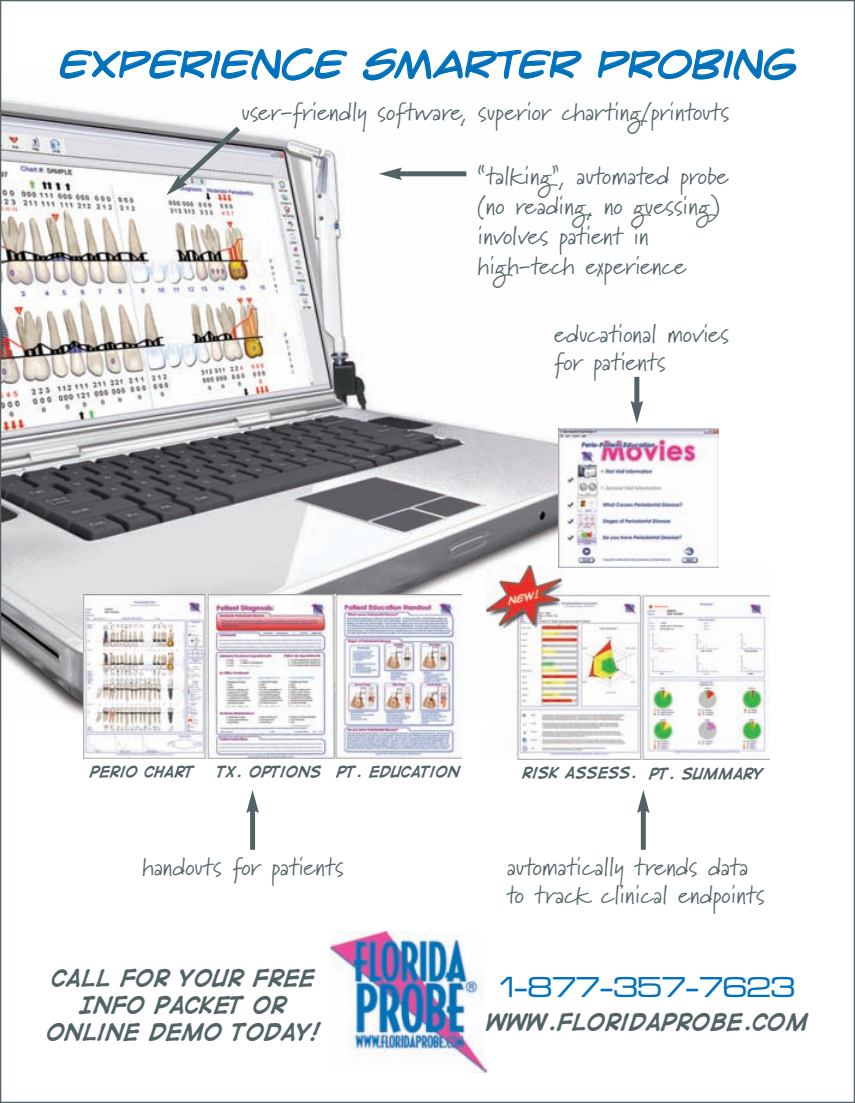
<style>
.page{position:relative;width:855px;height:1103px;background:#fff}
.page>*{position:absolute;margin:0;border:0;box-sizing:border-box;transform-origin:0 0}
.t1{font:40px "Crime Fighter BB";color:#0072bc}
.t2{font:30px "Microgramma";color:#0072bc}
.t3{font:25px/30px "Marydale";color:#526365}
.t4{font:700 22.5px/27px "Digital Strip";color:#526365;text-align:center}
.t5{font:700 15px "Digital Strip";color:#526365}
</style>
<div class="page">
<img style="left:2px;top:98px;width:637px;height:618px">
<svg style="left:166px;top:121px;width:79px;height:74px"></svg>
<div style="left:397px;top:171px;width:69px;height:5px;background:#526365"></div>
<svg style="left:379px;top:168px;width:23px;height:12px"></svg>
<img style="left:330px;top:931px;width:156px;height:141px">
<div style="left:250px;top:808px;width:5px;height:41px;background:#526365"></div>
<svg style="left:246px;top:790px;width:13px;height:23px"></svg>
<div style="left:634px;top:377px;width:5px;height:28px;background:#526365"></div>
<svg style="left:631px;top:401px;width:12px;height:23px"></svg>
<img style="left:83px;top:594px;width:379px;height:164px">
<img style="left:487px;top:566px;width:282px;height:193px">
<div style="left:641px;top:808px;width:5px;height:41px;background:#526365"></div>
<svg style="left:637px;top:790px;width:13px;height:23px"></svg>
<img style="left:558px;top:428px;width:160px;height:140px">
<h1 class="t1" style="left:57px;top:42px;width:740px">EXPERIENCE SMARTER PROBING</h1>
<p class="t3" style="left:242px;top:96px;width:489px">user-friendly software, superior charting/printouts</p>
<p class="t3" style="left:478px;top:161px;width:253px">“talking”, automated probe (no reading, no guessing) involves patient in high-tech experience</p>
<p class="t3" style="left:554px;top:320px;width:176px;line-height:27.5px">educational movies for patients</p>
<p class="t5" style="left:90px;top:765px;width:106px">PERIO CHART</p>
<p class="t5" style="left:217px;top:765px;width:244px">TX. OPTIONS PT. EDUCATION</p>
<p class="t5" style="left:522px;top:767px;width:243px">RISK ASSESS. PT. SUMMARY</p>
<p class="t3" style="left:142px;top:851px;width:203px">handouts for patients</p>
<p class="t4" style="left:47px;top:965px;width:275px">CALL FOR YOUR FREE<br>INFO PACKET OR<br>ONLINE DEMO TODAY!</p>
<p class="t3" style="left:507px;top:852px;width:259px;line-height:27.5px">automatically trends data to track clinical endpoints</p>
<p class="t2" style="left:500px;top:977px;width:297px">1-877-357-7623</p>
<p class="t4" style="left:487px;top:1008px;width:323px">WWW.FLORIDAPROBE.COM</p>
</div>
